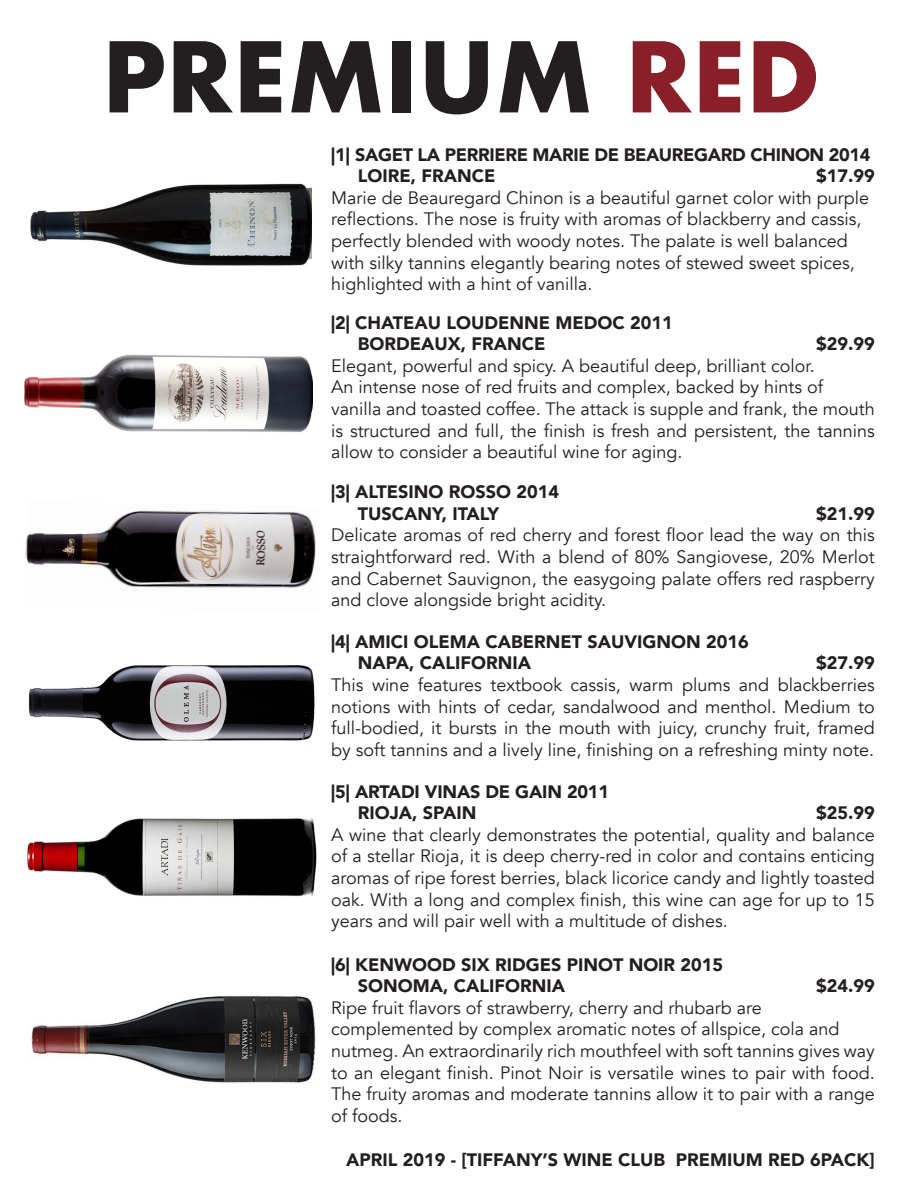
<style>
.page{position:relative;width:918px;height:1188px;background:#fff}
.page>*{position:absolute;margin:0;border:0;box-sizing:border-box;transform-origin:0 0}
.t1{font:700 94.5px "Futura";color:#231f20}
.t2{font:18px/21.6px "Avenir";color:#231f20;text-align:justify}
.t3{font:900 18px "Avenir";color:#231f20}
.t4{font:900 18px "Avenir";letter-spacing:-.02em;color:#231f20}
.s1{color:#892029}
</style>
<div class="page">
<img style="left:30px;top:183px;width:281px;height:83px">
<img style="left:25px;top:354px;width:288px;height:78px">
<img style="left:25px;top:510px;width:291px;height:78px">
<img style="left:28px;top:665px;width:287px;height:76px">
<img style="left:27px;top:818px;width:290px;height:79px">
<img style="left:31px;top:996px;width:285px;height:87px">
<p class="t1" style="left:102px;top:9px;width:720px">PREMIUM <span class="s1">RED</span></p>
<p class="t4" style="left:331px;top:139px;width:541px">|1| SAGET LA PERRIERE MARIE DE BEAUREGARD CHINON 2014</p>
<p class="t3" style="left:358px;top:160px;width:139px">LOIRE, FRANCE</p>
<p class="t3" style="left:816px;top:160px;width:60px">$17.99</p>
<p class="t2" style="left:331px;top:187px;width:539px;text-align:left">Marie de Beauregard Chinon is a beautiful garnet color with purple reflections. The nose is fruity with aromas of blackberry and cassis, perfectly blended with woody notes. The palate is well balanced with silky tannins elegantly bearing notes of stewed sweet spices, highlighted with a hint of vanilla.</p>
<p class="t3" style="left:331px;top:307px;width:343px">|2| CHATEAU LOUDENNE MEDOC 2011</p>
<p class="t3" style="left:358px;top:329px;width:189px">BORDEAUX, FRANCE</p>
<p class="t3" style="left:816px;top:329px;width:60px">$29.99</p>
<p class="t2" style="left:331px;top:355px;width:485px">Elegant, powerful and spicy. A beautiful deep, brilliant color.</p>
<p class="t2" style="left:331px;top:377px;width:494px">An intense nose of red fruits and complex, backed by hints of</p>
<p class="t2" style="left:331px;top:398px;width:545px">vanilla and toasted coffee. The attack is supple and frank, the mouth is structured and full, the finish is fresh and persistent, the tannins allow to consider a beautiful wine for aging.</p>
<p class="t3" style="left:331px;top:477px;width:229px">|3| ALTESINO ROSSO 2014</p>
<p class="t3" style="left:358px;top:498px;width:143px">TUSCANY, ITALY</p>
<p class="t3" style="left:816px;top:498px;width:60px">$21.99</p>
<p class="t2" style="left:331px;top:525px;width:545px">Delicate aromas of red cherry and forest floor lead the way on this straightforward red. With a blend of 80% Sangiovese, 20% Merlot and Cabernet Sauvignon, the easygoing palate offers red raspberry and clove alongside bright acidity.</p>
<p class="t3" style="left:331px;top:626px;width:419px">|4| AMICI OLEMA CABERNET SAUVIGNON 2016</p>
<p class="t3" style="left:358px;top:648px;width:175px">NAPA, CALIFORNIA</p>
<p class="t3" style="left:816px;top:648px;width:60px">$27.99</p>
<p class="t2" style="left:331px;top:674px;width:545px">This wine features textbook cassis, warm plums and blackberries notions with hints of cedar, sandalwood and menthol. Medium to full-bodied, it bursts in the mouth with juicy, crunchy fruit, framed by soft tannins and a lively line, finishing on a refreshing minty note.</p>
<p class="t3" style="left:331px;top:776px;width:279px">|5| ARTADI VINAS DE GAIN 2011</p>
<p class="t3" style="left:358px;top:797px;width:120px">RIOJA, SPAIN</p>
<p class="t3" style="left:816px;top:797px;width:60px">$25.99</p>
<p class="t2" style="left:331px;top:824px;width:545px">A wine that clearly demonstrates the potential, quality and balance of a stellar Rioja, it is deep cherry-red in color and contains enticing aromas of ripe forest berries, black licorice candy and lightly toasted oak. With a long and complex finish, this wine can age for up to 15 years and will pair well with a multitude of dishes.</p>
<p class="t3" style="left:331px;top:949px;width:394px">|6| KENWOOD SIX RIDGES PINOT NOIR 2015</p>
<p class="t3" style="left:358px;top:970px;width:209px">SONOMA, CALIFORNIA</p>
<p class="t3" style="left:816px;top:970px;width:60px">$24.99</p>
<p class="t2" style="left:331px;top:997px;width:432px">Ripe fruit flavors of strawberry, cherry and rhubarb are</p>
<p class="t2" style="left:331px;top:1019px;width:510px">complemented by complex aromatic notes of allspice, cola and</p>
<p class="t2" style="left:331px;top:1040px;width:545px">nutmeg. An extraordinarily rich mouthfeel with soft tannins gives way to an elegant finish. Pinot Noir is versatile wines to pair with food.<br>The fruity aromas and moderate tannins allow it to pair with a range of foods.</p>
<p class="t3" style="left:346px;top:1144px;width:530px">APRIL 2019 - [TIFFANY’S WINE CLUB PREMIUM RED 6PACK]</p>
</div>
